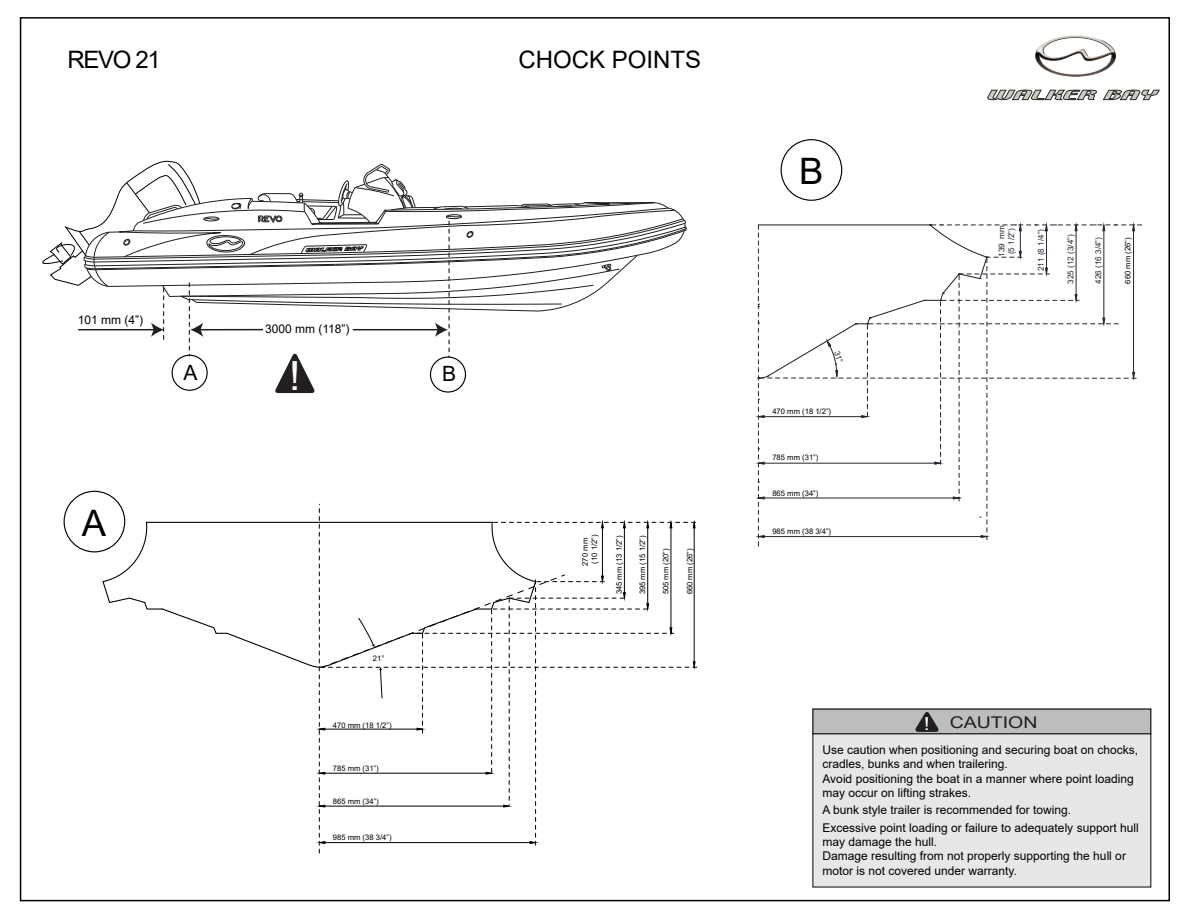
<style>
.page{position:relative;width:1188px;height:918px;background:#fff}
.page>*{position:absolute;margin:0;border:0;box-sizing:border-box;transform-origin:0 0}
.t1{font:40.2px "Arial";color:#fff}
.t2{font:36.45px "Arial";color:#000}
.t3{font:24px "Arial";color:#000}
.t4{font:21px "Arial";color:#000}
.t5{font:16.2px "Arial";color:#231f20;scale:1.21 1}
.t6{font:12px/14.4px "Arial";color:#000}
.t7{font:8.1px/9.8px "Arial";letter-spacing:-.005em;color:#212830}
.t8{font:7.65px/9.1px "Arial";color:#000}
.s1{font-size:17.85px;color:#fff}
</style>
<div class="page">
<div style="left:64px;top:491px;width:61px;height:61px;border:1px solid #000;border-radius:50%"></div>
<div style="left:781px;top:139px;width:61px;height:62px;border:1px solid #000;border-radius:50%"></div>
<div style="left:812px;top:708px;width:339px;height:26px;background:#bbbdbf"></div>
<div style="left:812px;top:733px;width:339px;height:155px;background:#e6e7e8;border:1px solid #231f20"></div>
<svg style="left:910px;top:708px;width:34px;height:26px"></svg>
<svg style="left:42px;top:160px;width:645px;height:234px"></svg>
<svg style="left:102px;top:504px;width:595px;height:349px"></svg>
<svg style="left:987px;top:89px;width:173px;height:12px"></svg>
<img style="left:1036px;top:35px;width:79px;height:41px">
<svg style="left:756px;top:223px;width:386px;height:323px"></svg>
<h3 class="t3" style="left:67px;top:43px;width:95px">REVO 21</h3>
<h3 class="t3" style="left:519px;top:43px;width:184px">CHOCK POINTS</h3>
<p class="t6" style="left:78px;top:313px;width:67px">101 mm (4”)</p>
<h3 class="t4" style="left:183px;top:358px;width:16px">A</h3>
<h2 class="t2" style="left:82px;top:498px;width:26px">A</h2>
<p class="t6" style="left:265px;top:322px;width:86px">3000 mm (118”)</p>
<h1 class="t1" style="left:289px;top:348px;width:13px">!</h1>
<h3 class="t4" style="left:442px;top:359px;width:16px">B</h3>
<p class="t8" style="left:373px;top:653px;width:13px">21°</p>
<p class="t8" style="left:333px;top:720px;width:60px">470 mm (18 1/2”)</p>
<p class="t8" style="left:333px;top:763px;width:48px">785 mm (31”)</p>
<p class="t8" style="left:333px;top:796px;width:48px">865 mm (34”)</p>
<p class="t8" style="left:333px;top:833px;width:60px">985 mm (38 3/4”)</p>
<p class="t8" style="left:581px;top:566px;width:33px;rotate:-90deg">270 mm (10 1/2”)</p>
<p class="t8" style="left:614px;top:594px;width:60px;rotate:-90deg">345 mm (13 1/2”)</p>
<p class="t8" style="left:638px;top:594px;width:60px;rotate:-90deg">395 mm (15 1/2”)</p>
<p class="t8" style="left:661px;top:594px;width:48px;rotate:-90deg">505 mm (20”)</p>
<p class="t8" style="left:685px;top:594px;width:48px;rotate:-90deg">660 mm (26”)</p>
<h2 class="t2" style="left:799px;top:146px;width:26px">B</h2>
<p class="t8" style="left:772px;top:407px;width:60px">470 mm (18 1/2”)</p>
<p class="t8" style="left:772px;top:453px;width:48px">785 mm (31”)</p>
<p class="t8" style="left:772px;top:488px;width:48px">865 mm (34”)</p>
<p class="t8" style="left:772px;top:527px;width:60px">985 mm (38 3/4”)</p>
<p class="t7" style="left:997px;top:257px;width:33px;rotate:-90deg">139 mm (5 1/2”)</p>
<p class="t7" style="left:1036px;top:271px;width:44px;rotate:-90deg">211 (8 1/4”)</p>
<p class="t7" style="left:1066px;top:284px;width:51px;rotate:-90deg">325 (12 (3/4”)</p>
<p class="t7" style="left:1093px;top:284px;width:48px;rotate:-90deg">426 (16 3/4”)</p>
<p class="t8" style="left:1123px;top:284px;width:48px;rotate:-90deg">660 mm (26”)</p>
<h3 class="t5" style="left:924px;top:711px;width:95px"><span class="s1">!</span> CAUTION</h3>
<p class="t6" style="left:823px;top:743px;width:317px">Use caution when positioning and securing boat on chocks, cradles, bunks and when trailering.<br>Avoid positioning the boat in a manner where point loading may occur on lifting strakes.</p>
<p class="t6" style="left:823px;top:801px;width:318px;line-height:17.4px">A bunk style trailer is recommended for towing.<br>Excessive point loading or failure to adequately support hull</p>
<p class="t6" style="left:823px;top:834px;width:305px">may damage the hull.<br>Damage resulting from not properly supporting the hull or motor is not covered under warranty.</p>
</div>
